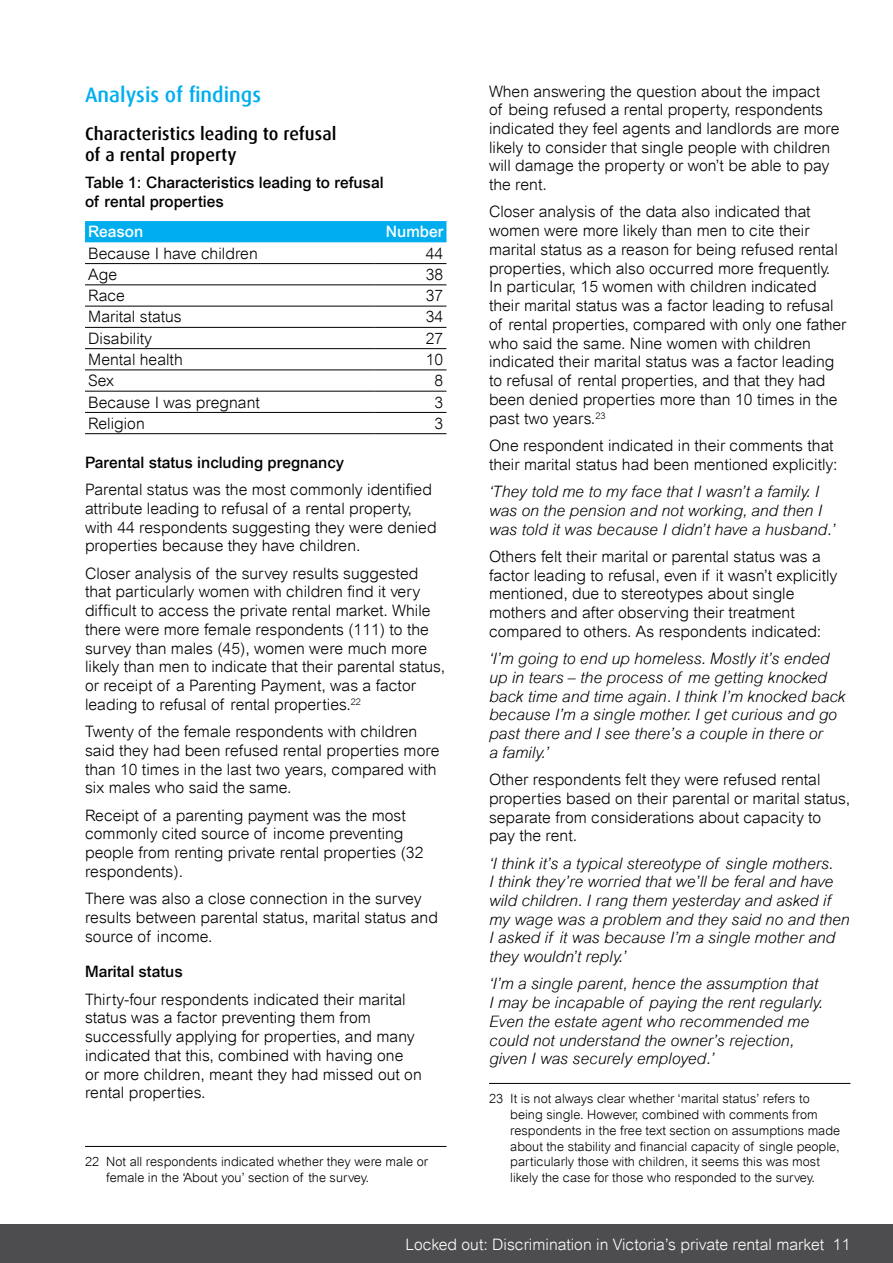
<style>
.page{position:relative;width:893px;height:1263px;background:#fff}
.page>*{position:absolute;margin:0;border:0;box-sizing:border-box;transform-origin:0 0}
.t1{font:500 21px "Dax";color:#00aeef}
.t2{font:500 18px/21px "Dax";color:#000}
.t3{font:300 15.75px/18.8px "Arial";color:#000}
.t4{font:italic 300 15.75px/18.8px "Arial";color:#000}
.t5{font:500 15.75px/18.8px "Arial";color:#000}
.t6{font:300 15.75px "Arial";color:#fff}
.t7{font:500 15.75px "Arial";color:#fff}
.t8{font:300 12.75px/15.8px "Arial";color:#000}
</style>
<div class="page">
<div style="left:0;top:1225px;width:893px;height:38px;background:#4d4d4f"></div>
<div style="left:85px;top:221px;width:361px;height:21px;background:#00aeef"></div>
<hr style="left:85px;top:263px;width:289px;height:1px;background:#000">
<hr style="left:374px;top:263px;width:72px;height:1px;background:#000">
<hr style="left:85px;top:285px;width:289px;height:1px;background:#000">
<hr style="left:374px;top:285px;width:72px;height:1px;background:#000">
<hr style="left:85px;top:306px;width:289px;height:1px;background:#000">
<hr style="left:374px;top:306px;width:72px;height:1px;background:#000">
<hr style="left:85px;top:327px;width:289px;height:1px;background:#000">
<hr style="left:374px;top:327px;width:72px;height:1px;background:#000">
<hr style="left:85px;top:348px;width:289px;height:1px;background:#000">
<hr style="left:374px;top:348px;width:72px;height:1px;background:#000">
<hr style="left:85px;top:370px;width:289px;height:1px;background:#000">
<hr style="left:374px;top:370px;width:72px;height:1px;background:#000">
<hr style="left:85px;top:391px;width:289px;height:1px;background:#000">
<hr style="left:374px;top:391px;width:72px;height:1px;background:#000">
<hr style="left:85px;top:412px;width:289px;height:1px;background:#000">
<hr style="left:374px;top:412px;width:72px;height:1px;background:#000">
<hr style="left:85px;top:433px;width:289px;height:1px;background:#000">
<hr style="left:374px;top:433px;width:72px;height:1px;background:#000">
<hr style="left:85px;top:1146px;width:361px;height:1px;background:#000">
<hr style="left:489px;top:1083px;width:361px;height:1px;background:#000">
<h1 class="t1" style="left:85px;top:83px;width:178px">Analysis of findings</h1>
<p class="t2" style="left:85px;top:123px;width:253px">Characteristics leading to refusal of a rental property</p>
<p class="t5" style="left:85px;top:173px;width:300px">Table 1: Characteristics leading to refusal of rental properties</p>
<p class="t7" style="left:88px;top:223px;width:57px">Reason</p>
<p class="t7" style="left:386px;top:223px;width:59px">Number</p>
<p class="t3" style="left:88px;top:244px;width:171px">Because I have children</p>
<p class="t3" style="left:426px;top:244px;width:19px">44</p>
<p class="t3" style="left:88px;top:265px;width:30px">Age</p>
<p class="t3" style="left:426px;top:265px;width:19px">38</p>
<p class="t3" style="left:88px;top:286px;width:38px">Race</p>
<p class="t3" style="left:426px;top:286px;width:19px">37</p>
<p class="t3" style="left:88px;top:308px;width:95px">Marital status</p>
<p class="t3" style="left:426px;top:308px;width:19px">34</p>
<p class="t3" style="left:88px;top:329px;width:65px">Disability</p>
<p class="t3" style="left:426px;top:329px;width:19px">27</p>
<p class="t3" style="left:88px;top:350px;width:96px">Mental health</p>
<p class="t3" style="left:426px;top:350px;width:19px">10</p>
<p class="t3" style="left:88px;top:371px;width:27px">Sex</p>
<p class="t3" style="left:435px;top:371px;width:10px">8</p>
<p class="t3" style="left:88px;top:393px;width:173px">Because I was pregnant</p>
<p class="t3" style="left:435px;top:393px;width:10px">3</p>
<p class="t3" style="left:88px;top:414px;width:58px">Religion</p>
<p class="t3" style="left:435px;top:414px;width:10px">3</p>
<p class="t5" style="left:85px;top:453px;width:261px">Parental status including pregnancy</p>
<p class="t3" style="left:85px;top:480px;width:353px">Parental status was the most commonly identified attribute leading to refusal of a rental property, with 44 respondents suggesting they were denied properties because they have children.</p>
<p class="t3" style="left:85px;top:564px;width:362px">Closer analysis of the survey results suggested that particularly women with children find it very difficult to access the private rental market. While there were more female respondents (111) to the survey than males (45), women were much more likely than men to indicate that their parental status, or receipt of a Parenting Payment, was a factor leading to refusal of rental properties.<sup>22</sup></p>
<p class="t3" style="left:85px;top:722px;width:356px">Twenty of the female respondents with children said they had been refused rental properties more than 10 times in the last two years, compared with six males who said the same.</p>
<p class="t3" style="left:85px;top:806px;width:340px">Receipt of a parenting payment was the most commonly cited source of income preventing people from renting private rental properties (32 respondents).</p>
<p class="t3" style="left:85px;top:889px;width:354px">There was also a close connection in the survey results between parental status, marital status and source of income.</p>
<p class="t5" style="left:85px;top:962px;width:99px">Marital status</p>
<p class="t3" style="left:85px;top:990px;width:338px">Thirty-four respondents indicated their marital status was a factor preventing them from successfully applying for properties, and many indicated that this, combined with having one<br>or more children, meant they had missed out on rental properties.</p>
<p class="t8" style="left:106px;top:1154px;width:323px;text-indent:-21px">22 Not all respondents indicated whether they were male or female in the ‘About you’ section of the survey.</p>
<p class="t3" style="left:489px;top:82px;width:352px">When answering the question about the impact<br>of being refused a rental property, respondents indicated they feel agents and landlords are more likely to consider that single people with children will damage the property or won’t be able to pay the rent.</p>
<p class="t3" style="left:489px;top:203px;width:359px">Closer analysis of the data also indicated that women were more likely than men to cite their marital status as a reason for being refused rental properties, which also occurred more frequently.<br>In particular, 15 women with children indicated their marital status was a factor leading to refusal of rental properties, compared with only one father who said the same. Nine women with children indicated their marital status was a factor leading to refusal of rental properties, and that they had been denied properties more than 10 times in the past two years.<sup>23</sup></p>
<p class="t3" style="left:489px;top:436px;width:350px">One respondent indicated in their comments that their marital status had been mentioned explicitly:</p>
<p class="t4" style="left:489px;top:482px;width:348px">‘They told me to my face that I wasn’t a family. I was on the pension and not working, and then I was told it was because I didn’t have a husband.’</p>
<p class="t3" style="left:489px;top:547px;width:350px">Others felt their marital or parental status was a factor leading to refusal, even if it wasn’t explicitly mentioned, due to stereotypes about single mothers and after observing their treatment compared to others. As respondents indicated:</p>
<p class="t4" style="left:489px;top:649px;width:358px">‘I’m going to end up homeless. Mostly it’s ended up in tears – the process of me getting knocked back time and time again. I think I’m knocked back because I’m a single mother. I get curious and go past there and I see there’s a couple in there or<br>a family.’</p>
<p class="t3" style="left:489px;top:770px;width:363px">Other respondents felt they were refused rental properties based on their parental or marital status, separate from considerations about capacity to pay the rent.</p>
<p class="t4" style="left:489px;top:853px;width:362px">‘I think it’s a typical stereotype of single mothers.<br>I think they’re worried that we’ll be feral and have wild children. I rang them yesterday and asked if my wage was a problem and they said no and then I asked if it was because I’m a single mother and they wouldn’t reply.’</p>
<p class="t4" style="left:489px;top:974px;width:335px">‘I’m a single parent, hence the assumption that I may be incapable of paying the rent regularly.<br>Even the estate agent who recommended me could not understand the owner’s rejection, given I was securely employed.’</p>
<p class="t8" style="left:510px;top:1091px;width:331px;text-indent:-21px">23 It is not always clear whether ‘marital status’ refers to being single. However, combined with comments from respondents in the free text section on assumptions made about the stability and financial capacity of single people, particularly those with children, it seems this was most likely the case for those who responded to the survey.</p>
<p class="t6" style="left:405px;top:1235px;width:447px">Locked out: Discrimination in Victoria’s private rental market 11</p>
</div>
